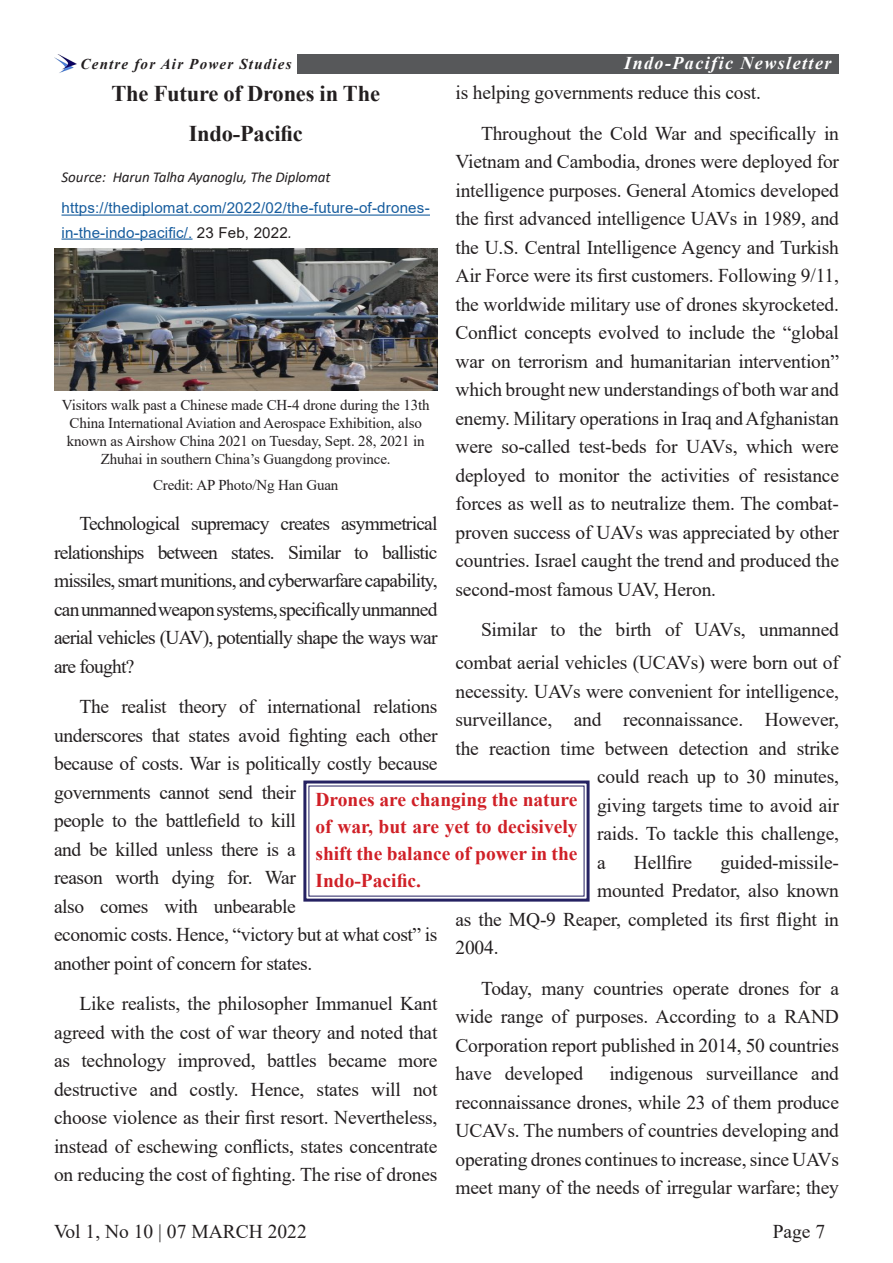
<style>
.page{position:relative;width:893px;height:1263px;background:#fff}
.page>*{position:absolute;margin:0;border:0;box-sizing:border-box;transform-origin:0 0}
.t1{font:700 22.5px "Times New Roman";letter-spacing:-.01em;color:#231f20}
.t2{font:19.5px/28.5px "Times New Roman";letter-spacing:-.01em;color:#231f20;text-align:justify}
.t3{font:700 19.5px/27px "Times New Roman";color:#d02027;text-align:justify}
.t4{font:italic 700 18px "Times New Roman";letter-spacing:.08em;color:#fff}
.t5{font:15px/18px "Times New Roman";letter-spacing:-.01em;color:#231f20;text-align:center}
.t6{font:15px/24px "Arial";letter-spacing:.01em;color:#175d9e}
.t7{font:italic 15px "Calibri";letter-spacing:-.01em;color:#231f20}
.t8{font:italic 700 15px "Times New Roman";letter-spacing:.08em;color:#231f20}
.s1{color:#231f20}
.s2{font-family:"Calibri";font-style:italic;color:#231f20}
</style>
<div class="page">
<img style="left:54px;top:54px;width:22px;height:19px">
<div style="left:297px;top:54px;width:542px;height:20px;background:#57585a"></div>
<hr style="left:62px;top:215px;width:368px;height:1px;background:#175d9e">
<hr style="left:62px;top:239px;width:131px;height:1px;background:#175d9e">
<svg style="left:303px;top:780px;width:287px;height:122px"></svg>
<img style="left:54px;top:248px;width:383px;height:142px">
<p class="t8" style="left:81px;top:54px;width:213px">Centre for Air Power Studies</p>
<p class="t4" style="left:624px;top:51px;width:209px">Indo-Pacific Newsletter</p>
<p class="t1" style="left:111px;top:77px;width:270px">The Future of Drones in The</p>
<p class="t1" style="left:189px;top:118px;width:116px">Indo-Pacific</p>
<p class="t7" style="left:62px;top:167px;width:270px">Source: Harun Talha Ayanoglu, The Diplomat</p>
<p class="t6" style="left:62px;top:196px;width:370px">https://thediplomat.com/2022/02/the-future-of-drones&shy;in-the-indo-pacific/. <span class="s1">23 Feb, 2022</span><span class="s2">.</span></p>
<p class="t2" style="left:455px;top:78px;width:307px">is helping governments reduce this cost.</p>
<p class="t2" style="left:455px;top:118px;width:385px;text-indent:26px">Throughout the Cold War and specifically in Vietnam and Cambodia, drones were deployed for intelligence purposes. General Atomics developed the first advanced intelligence UAVs in 1989, and the U.S. Central Intelligence Agency and Turkish Air Force were its first customers. Following 9/11, the worldwide military use of drones skyrocketed.<br>Conflict concepts evolved to include the “global war on terrorism and humanitarian intervention” which brought new understandings of both war and enemy. Military operations in Iraq and Afghanistan were so-called test-beds for UAVs, which were deployed to monitor the activities of resistance forces as well as to neutralize them. The combat&shy;proven success of UAVs was appreciated by other countries. Israel caught the trend and produced the second-most famous UAV, Heron.</p>
<p class="t2" style="left:455px;top:613px;width:385px;line-height:33px;text-align:right">Similar to the birth of UAVs, unmanned combat aerial vehicles (UCAVs) were born out of</p>
<p class="t2" style="left:455px;top:676px;width:385px">necessity. UAVs were convenient for intelligence,</p>
<p class="t2" style="left:455px;top:705px;width:385px">surveillance, and reconnaissance. However,</p>
<p class="t2" style="left:455px;top:733px;width:385px">the reaction time between detection and strike</p>
<p class="t2" style="left:597px;top:762px;width:243px">could reach up to 30 minutes,</p>
<p class="t2" style="left:597px;top:790px;width:243px">giving targets time to avoid air</p>
<p class="t2" style="left:597px;top:819px;width:243px">raids. To tackle this challenge,</p>
<p class="t2" style="left:597px;top:847px;width:10px">a</p>
<p class="t2" style="left:634px;top:847px;width:60px">Hellfire</p>
<p class="t2" style="left:720px;top:847px;width:120px">guided-missile-</p>
<p class="t2" style="left:597px;top:876px;width:243px">mounted Predator, also known</p>
<p class="t2" style="left:455px;top:904px;width:385px">as the MQ-9 Reaper, completed its first flight in</p>
<p class="t2" style="left:455px;top:933px;width:45px">2004.</p>
<p class="t2" style="left:455px;top:973px;width:385px;text-indent:26px">Today, many countries operate drones for a wide range of purposes. According to a RAND Corporation report published in 2014, 50 countries have developed</p>
<p class="t5" style="left:62px;top:395px;width:369px">Visitors walk past a Chinese made CH-4 drone during the 13th China International Aviation and Aerospace Exhibition, also known as Airshow China 2021 on Tuesday, Sept. 28, 2021 in Zhuhai in southern China’s Guangdong province.</p>
<p class="t5" style="left:153px;top:475px;width:187px">Credit: AP Photo/Ng Han Guan</p>
<p class="t2" style="left:54px;top:509px;width:385px;text-indent:26px">Technological supremacy creates asymmetrical relationships between states. Similar to ballistic missiles, smart munitions, and cyberwarfare capability, can unmanned weapon systems, specifically unmanned aerial vehicles (UAV), potentially shape the ways war are fought?</p>
<p class="t2" style="left:54px;top:692px;width:385px;text-align:left;text-indent:26px">The realist theory of international relations underscores that states avoid fighting each other because of costs. War is politically costly because governments cannot send their<br>people to the battlefield to kill<br>and be killed unless there is a<br>reason worth dying for. War<br>also comes with unbearable<br>economic costs. Hence, “victory but at what cost” is another point of concern for states.</p>
<p class="t2" style="left:54px;top:989px;width:385px;text-indent:26px">Like realists, the philosopher Immanuel Kant agreed with the cost of war theory and noted that as technology improved, battles became more destructive and costly. Hence, states will not choose violence as their first resort. Nevertheless, instead of eschewing conflicts, states concentrate on reducing the cost of fighting. The rise of drones</p>
<p class="t3" style="left:315px;top:785px;width:264px">Drones are changing the nature of war, but are yet to decisively shift the balance of power in the Indo-Pacific.</p>
<p class="t2" style="left:455px;top:1059px;width:385px;text-indent:154px">indigenous surveillance and reconnaissance drones, while 23 of them produce UCAVs. The numbers of countries developing and operating drones continues to increase, since UAVs meet many of the needs of irregular warfare; they</p>
<p class="t2" style="left:54px;top:1216px;width:254px">Vol 1, No 10 | 07 MARCH 2022</p>
<p class="t2" style="left:773px;top:1216px;width:54px">Page 7</p>
</div>
